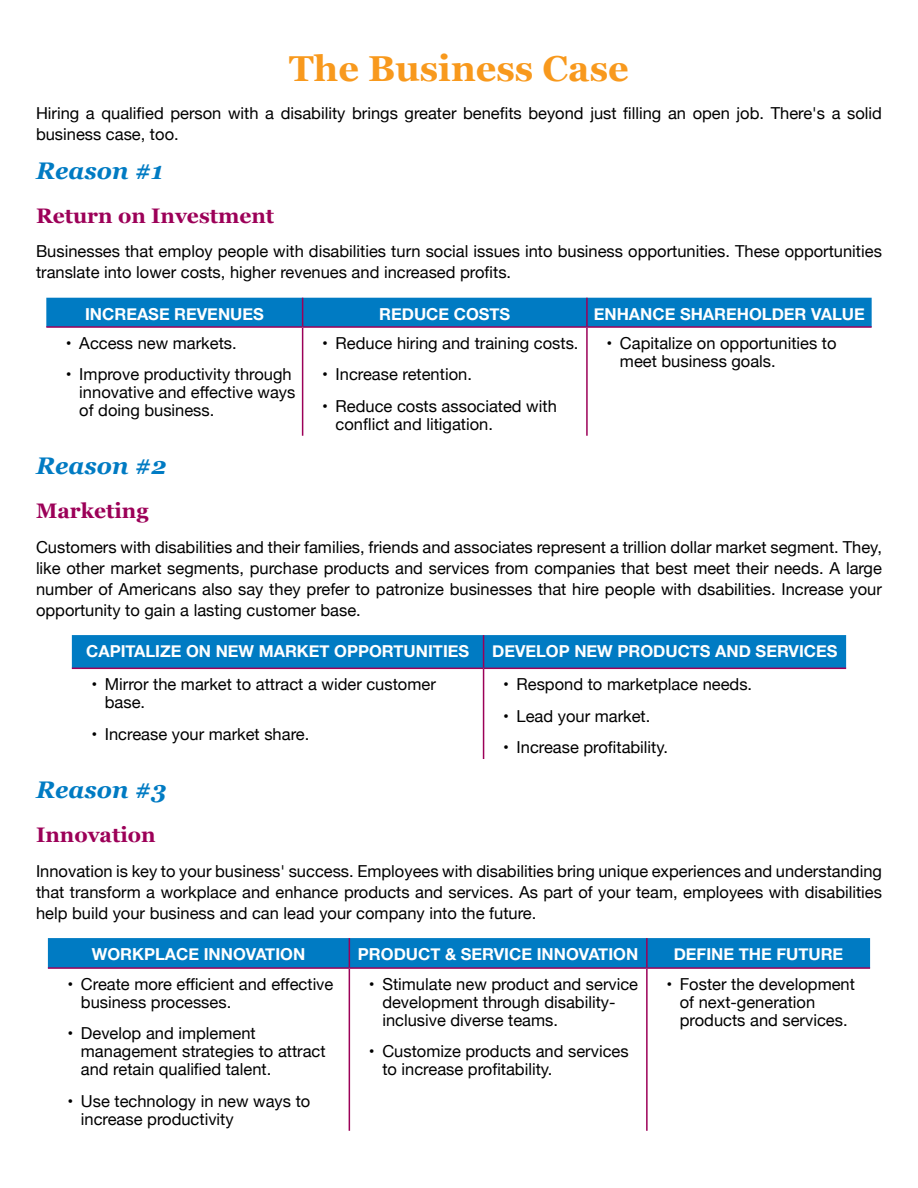
<style>
.page{position:relative;width:918px;height:1188px;background:#fff}
.page>*{position:absolute;margin:0;border:0;box-sizing:border-box;transform-origin:0 0}
.t1{font:700 36px "Georgia";color:#f8991d}
.t2{font:italic 700 24px "Georgia";color:#007bc3}
.t3{font:700 21px "Georgia";color:#9c0058}
.t4{font:16.5px/18px "Helvetica Neue";color:#000}
.t5{font:700 16.5px "Helvetica Neue";color:#fff}
</style>
<div class="page">
<div style="left:46px;top:298px;width:826px;height:28px;background:#007bc3"></div>
<hr style="left:586px;top:298px;width:2px;height:28px;background:#9c0058">
<hr style="left:46px;top:326px;width:257px;height:2px;background:#9c0058">
<hr style="left:303px;top:326px;width:284px;height:2px;background:#9c0058">
<hr style="left:302px;top:328px;width:1px;height:108px;background:#9c0058">
<hr style="left:587px;top:326px;width:285px;height:2px;background:#9c0058">
<hr style="left:586px;top:328px;width:2px;height:108px;background:#9c0058">
<div style="left:72px;top:635px;width:774px;height:33px;background:#007bc3"></div>
<hr style="left:483px;top:635px;width:1px;height:33px;background:#9c0058">
<hr style="left:72px;top:668px;width:412px;height:1px;background:#9c0058">
<hr style="left:484px;top:668px;width:362px;height:1px;background:#9c0058">
<hr style="left:483px;top:669px;width:1px;height:90px;background:#9c0058">
<div style="left:48px;top:938px;width:822px;height:29px;background:#007bc3"></div>
<hr style="left:646px;top:938px;width:2px;height:29px;background:#9c0058">
<hr style="left:48px;top:967px;width:301px;height:2px;background:#9c0058">
<hr style="left:349px;top:967px;width:298px;height:2px;background:#9c0058">
<hr style="left:349px;top:969px;width:1px;height:162px;background:#9c0058">
<hr style="left:647px;top:967px;width:223px;height:2px;background:#9c0058">
<hr style="left:646px;top:969px;width:2px;height:162px;background:#9c0058">
<h1 class="t1" style="left:289px;top:54px;width:341px">The Business Case</h1>
<p class="t4" style="left:36px;top:104px;width:848px;line-height:21px">Hiring a qualified person with a disability brings greater benefits beyond just filling an open job. There's a solid business case, too.</p>
<h2 class="t2" style="left:36px;top:161px;width:129px">Reason #1</h2>
<p class="t3" style="left:36px;top:207px;width:240px">Return on Investment</p>
<p class="t4" style="left:36px;top:242px;width:847px;line-height:21px">Businesses that employ people with disabilities turn social issues into business opportunities. These opportunities translate into lower costs, higher revenues and increased profits.</p>
<p class="t5" style="left:85px;top:308px;width:180px">INCREASE REVENUES</p>
<p class="t5" style="left:379px;top:308px;width:133px">REDUCE COSTS</p>
<p class="t5" style="left:594px;top:308px;width:272px">ENHANCE SHAREHOLDER VALUE</p>
<p class="t4" style="left:66px;top:335px;width:172px">• Access new markets.</p>
<p class="t4" style="left:79px;top:366px;width:218px;text-indent:-13px">• Improve productivity through innovative and effective ways of doing business.</p>
<p class="t4" style="left:620px;top:335px;width:218px;text-indent:-13px">• Capitalize on opportunities to meet business goals.</p>
<p class="t4" style="left:322px;top:335px;width:258px">• Reduce hiring and training costs.</p>
<p class="t4" style="left:322px;top:366px;width:151px">• Increase retention.</p>
<p class="t4" style="left:336px;top:398px;width:223px;text-indent:-13px">• Reduce costs associated with conflict and litigation.</p>
<h2 class="t2" style="left:36px;top:456px;width:132px">Reason #2</h2>
<p class="t3" style="left:36px;top:502px;width:114px">Marketing</p>
<p class="t4" style="left:36px;top:537px;width:847px;line-height:21px;text-align:justify">Customers with disabilities and their families, friends and associates represent a trillion dollar market segment. They, like other market segments, purchase products and services from companies that best meet their needs. A large number of Americans also say they prefer to patronize businesses that hire people with dsabilities. Increase your opportunity to gain a lasting customer base.</p>
<p class="t5" style="left:86px;top:645px;width:385px">CAPITALIZE ON NEW MARKET OPPORTUNITIES</p>
<p class="t5" style="left:492px;top:645px;width:347px">DEVELOP NEW PRODUCTS AND SERVICES</p>
<p class="t4" style="left:105px;top:676px;width:332px;text-indent:-13px">• Mirror the market to attract a wider customer base.</p>
<p class="t4" style="left:91px;top:726px;width:219px">• Increase your market share.</p>
<p class="t4" style="left:503px;top:676px;width:251px">• Respond to marketplace needs.</p>
<p class="t4" style="left:503px;top:708px;width:149px">• Lead your market.</p>
<p class="t4" style="left:503px;top:739px;width:167px">• Increase profitability.</p>
<h2 class="t2" style="left:36px;top:780px;width:132px">Reason #3</h2>
<p class="t3" style="left:36px;top:826px;width:121px">Innovation</p>
<p class="t4" style="left:36px;top:861px;width:848px;line-height:21px;text-align:justify">Innovation is key to your business' success. Employees with disabilities bring unique experiences and understanding that transform a workplace and enhance products and services. As part of your team, employees with disabilities help build your business and can lead your company into the future.</p>
<p class="t5" style="left:92px;top:948px;width:215px">WORKPLACE INNOVATION</p>
<p class="t5" style="left:358px;top:948px;width:282px">PRODUCT &amp; SERVICE INNOVATION</p>
<p class="t5" style="left:674px;top:948px;width:171px">DEFINE THE FUTURE</p>
<p class="t4" style="left:81px;top:976px;width:254px;text-indent:-13px">• Create more efficient and effective business processes.</p>
<p class="t4" style="left:81px;top:1025px;width:246px;text-indent:-13px">• Develop and implement management strategies to attract and retain qualified talent.</p>
<p class="t4" style="left:81px;top:1093px;width:231px;text-indent:-13px">• Use technology in new ways to increase productivity</p>
<p class="t4" style="left:382px;top:976px;width:257px;text-indent:-13px">• Stimulate new product and service development through disability&shy;inclusive diverse teams.</p>
<p class="t4" style="left:382px;top:1043px;width:248px;text-indent:-13px">• Customize products and services to increase profitability.</p>
<p class="t4" style="left:680px;top:976px;width:177px;text-indent:-13px">• Foster the development of next-generation products and services.</p>
</div>
